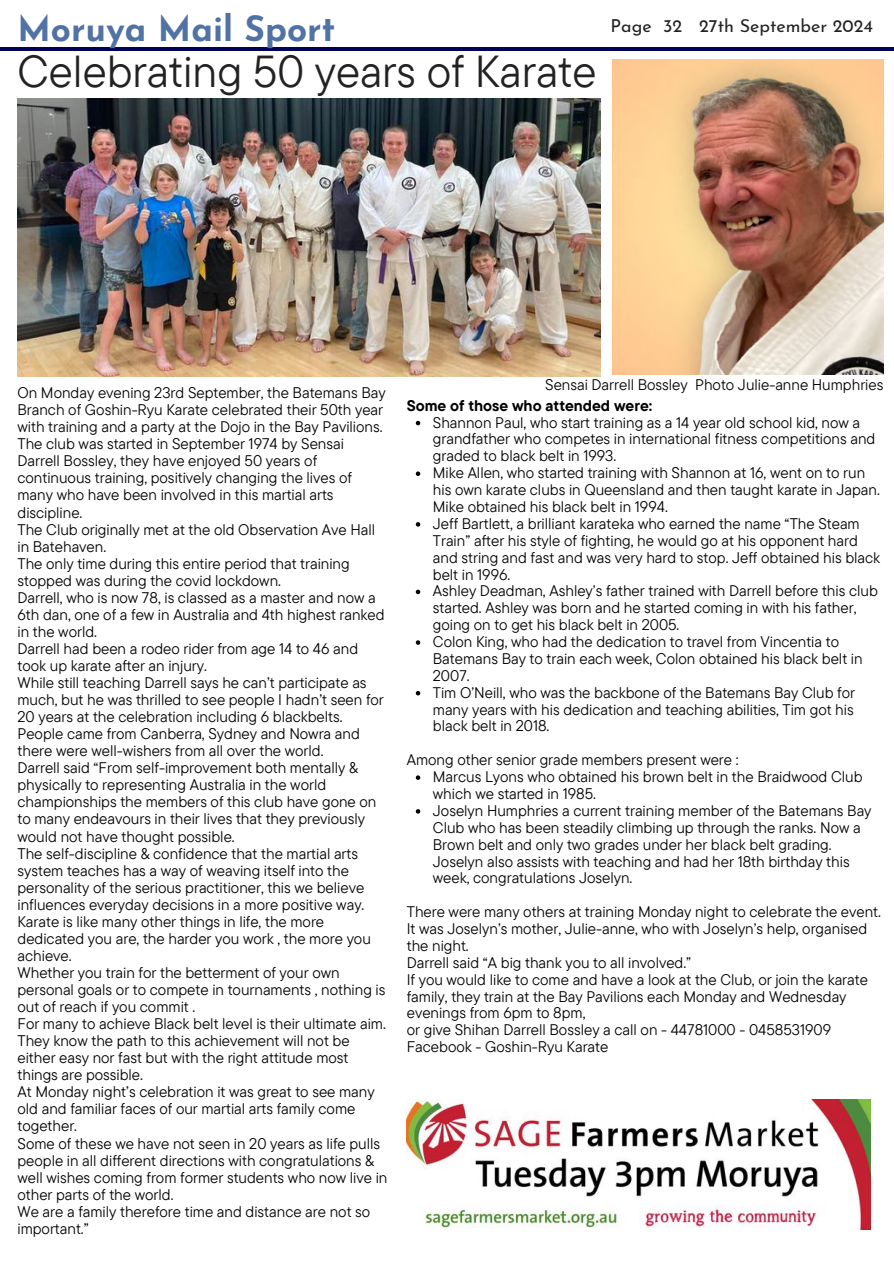
<style>
.page{position:relative;width:894px;height:1264px;background:#fff}
.page>*{position:absolute;margin:0;border:0;box-sizing:border-box;transform-origin:0 0}
.t1{font:44.7px "TT Commons Pro";color:#222}
.t2{font:700 35.25px "Josefin Sans";color:#5072a4}
.t3{font:17.85px "Josefin Sans";color:#222}
.t4{font:15.3px/17.1px "TT Commons Pro";color:#000}
.t5{font:700 15.3px "TT Commons Pro";color:#000}
</style>
<div class="page">
<hr style="left:0;top:48px;width:893px;height:2px;background:#000259">
<img style="left:406px;top:1099px;width:464px;height:130px">
<img style="left:17px;top:99px;width:583px;height:278px">
<img style="left:612px;top:59px;width:271px;height:315px">
<svg style="left:415px;top:421px;width:5px;height:4px"></svg>
<svg style="left:415px;top:471px;width:5px;height:5px"></svg>
<svg style="left:415px;top:522px;width:5px;height:4px"></svg>
<svg style="left:415px;top:589px;width:5px;height:5px"></svg>
<svg style="left:415px;top:640px;width:5px;height:4px"></svg>
<svg style="left:415px;top:691px;width:5px;height:4px"></svg>
<svg style="left:415px;top:775px;width:5px;height:4px"></svg>
<svg style="left:415px;top:809px;width:5px;height:4px"></svg>
<h2 class="t2" style="left:17px;top:14px;width:319px">Moruya Mail Sport</h2>
<p class="t3" style="left:610px;top:19px;width:264px">Page 32 27th September 2024</p>
<h1 class="t1" style="left:17px;top:42px;width:580px">Celebrating 50 years of Karate</h1>
<p class="t4" style="left:17px;top:384px;width:371px">On Monday evening 23rd September, the Batemans Bay Branch of Goshin-Ryu Karate celebrated their 50th year with training and a party at the Dojo in the Bay Pavilions.<br>The club was started in September 1974 by Sensai Darrell Bossley, they have enjoyed 50 years of continuous training, positively changing the lives of many who have been involved in this martial arts discipline.<br>The Club originally met at the old Observation Ave Hall in Batehaven.<br>The only time during this entire period that training stopped was during the covid lockdown.<br>Darrell, who is now 78, is classed as a master and now a 6th dan, one of a few in Australia and 4th highest ranked in the world.<br>Darrell had been a rodeo rider from age 14 to 46 and took up karate after an injury.<br>While still teaching Darrell says he can’t participate as much, but he was thrilled to see people I hadn’t seen for 20 years at the celebration including 6 blackbelts.<br>People came from Canberra, Sydney and Nowra and there were well-wishers from all over the world.<br>Darrell said “From self-improvement both mentally &amp; physically to representing Australia in the world championships the members of this club have gone on to many endeavours in their lives that they previously would not have thought possible.<br>The self-discipline &amp; confidence that the martial arts system teaches has a way of weaving itself into the personality of the serious practitioner, this we believe influences everyday decisions in a more positive way.<br>Karate is like many other things in life, the more dedicated you are, the harder you work , the more you achieve.<br>Whether you train for the betterment of your own personal goals or to compete in tournaments , nothing is out of reach if you commit .<br>For many to achieve Black belt level is their ultimate aim.<br>They know the path to this achievement will not be either easy nor fast but with the right attitude most things are possible.<br>At Monday night’s celebration it was great to see many old and familiar faces of our martial arts family come together.<br>Some of these we have not seen in 20 years as life pulls people in all different directions with congratulations &amp; well wishes coming from former students who now live in other parts of the world.<br>We are a family therefore time and distance are not so important.”</p>
<p class="t4" style="left:545px;top:376px;width:339px">Sensai Darrell Bossley Photo Julie-anne Humphries</p>
<p class="t5" style="left:406px;top:395px;width:247px">Some of those who attended were:</p>
<p class="t4" style="left:433px;top:413px;width:449px">Shannon Paul, who start training as a 14 year old school kid, now a grandfather who competes in international fitness competitions and graded to black belt in 1993.<br>Mike Allen, who started training with Shannon at 16, went on to run his own karate clubs in Queensland and then taught karate in Japan.<br>Mike obtained his black belt in 1994.<br>Jeff Bartlett, a brilliant karateka who earned the name “The Steam Train” after his style of fighting, he would go at his opponent hard and string and fast and was very hard to stop. Jeff obtained his black belt in 1996.<br>Ashley Deadman, Ashley’s father trained with Darrell before this club started. Ashley was born and he started coming in with his father, going on to get his black belt in 2005.<br>Colon King, who had the dedication to travel from Vincentia to Batemans Bay to train each week, Colon obtained his black belt in 2007.<br>Tim O’Neill, who was the backbone of the Batemans Bay Club for many years with his dedication and teaching abilities, Tim got his black belt in 2018.</p>
<p class="t4" style="left:433px;top:751px;width:440px;text-indent:-26px">Among other senior grade members present were :<br>Marcus Lyons who obtained his brown belt in the Braidwood Club which we started in 1985.<br>Joselyn Humphries a current training member of the Batemans Bay Club who has been steadily climbing up through the ranks. Now a Brown belt and only two grades under her black belt grading.<br>Joselyn also assists with teaching and had her 18th birthday this week, congratulations Joselyn.</p>
<p class="t4" style="left:406px;top:903px;width:475px">There were many others at training Monday night to celebrate the event.<br>It was Joselyn’s mother, Julie-anne, who with Joselyn’s help, organised the night.<br>Darrell said “A big thank you to all involved.”<br>If you would like to come and have a look at the Club, or join the karate family, they train at the Bay Pavilions each Monday and Wednesday evenings from 6pm to 8pm,<br>or give Shihan Darrell Bossley a call on - 44781000 - 0458531909<br>Facebook - Goshin-Ryu Karate</p>
</div>
